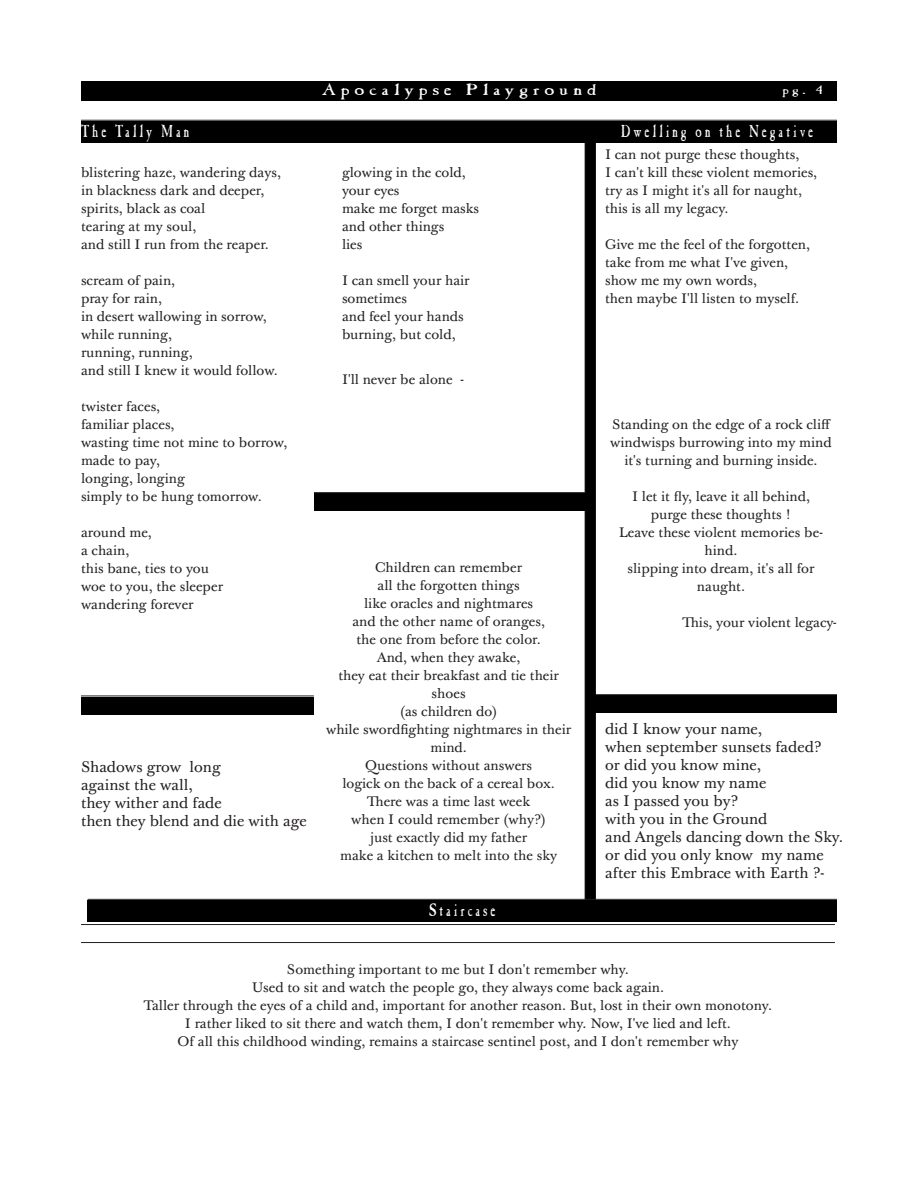
<style>
.page{position:relative;width:918px;height:1188px;background:#fff}
.page>*{position:absolute;margin:0;border:0;box-sizing:border-box;transform-origin:0 0}
.Blackbox{font:18px "Casablanca Antique Plain";letter-spacing:.21em;color:#fff;scale:.75 1}
.t1{font:16.5px "Casablanca Antique Plain";letter-spacing:.21em;color:#fff;scale:1.3 1}
.Paragraph_1{font:15px "Baskerville 10 Pro";color:#231f20}
.Paragraph_2{font:15px "Baskerville 10 Pro";color:#231f20}
.Paragraph_2-2{font:13.5px/18px "Baskerville 10 Pro";color:#231f20;text-align:center}
.t2{font:12px "Casablanca Antique Plain";color:#fff;scale:1.3 1}
</style>
<div class="page">
<div style="left:81px;top:81px;width:756px;height:19px;background:#000"></div>
<div style="left:81px;top:121px;width:756px;height:22px;background:#000"></div>
<hr style="left:81px;top:120px;width:756px;height:1px;background:#231f20">
<div style="left:594px;top:695px;width:243px;height:18px;background:#000"></div>
<hr style="left:594px;top:694px;width:243px;height:1px;background:#231f20">
<div style="left:81px;top:697px;width:233px;height:18px;background:#000"></div>
<hr style="left:81px;top:696px;width:233px;height:1px;background:#231f20">
<div style="left:585px;top:139px;width:11px;height:771px;background:#000;border:1px solid #000"></div>
<hr style="left:81px;top:924px;width:754px;height:1px;background:#231f20">
<hr style="left:81px;top:942px;width:754px;height:1px;background:#231f20">
<div style="left:314px;top:493px;width:272px;height:18px;background:#000"></div>
<hr style="left:314px;top:492px;width:272px;height:1px;background:#231f20">
<div style="left:88px;top:900px;width:749px;height:22px;background:#000"></div>
<hr style="left:88px;top:899px;width:749px;height:1px;background:#231f20">
<p class="t1" style="left:321px;top:80px;width:213px">Apocalypse Playground</p>
<p class="t2" style="left:782px;top:83px;width:32px">pg. 4</p>
<p class="Blackbox" style="left:81px;top:120px;width:146px">The Tally Man</p>
<p class="Blackbox" style="left:621px;top:120px;width:258px">Dwelling on the Negative</p>
<p class="Paragraph_2-2" style="left:605px;top:146px;width:196px">I can not purge these thoughts,</p>
<p class="Paragraph_2-2" style="left:605px;top:164px;width:214px">I can't kill these violent memories,</p>
<p class="Paragraph_2-2" style="left:605px;top:182px;width:198px">try as I might it's all for naught,</p>
<p class="Paragraph_2-2" style="left:605px;top:200px;width:125px">this is all my legacy.</p>
<p class="Paragraph_2-2" style="left:605px;top:236px;width:206px">Give me the feel of the forgotten,</p>
<p class="Paragraph_2-2" style="left:605px;top:254px;width:184px">take from me what I've given,</p>
<p class="Paragraph_2-2" style="left:605px;top:272px;width:153px">show me my own words,</p>
<p class="Paragraph_2-2" style="left:605px;top:290px;width:196px">then maybe I'll listen to myself.</p>
<p class="Paragraph_2-2" style="left:81px;top:164px;width:201px">blistering haze, wandering days,</p>
<p class="Paragraph_2-2" style="left:81px;top:182px;width:185px">in blackness dark and deeper,</p>
<p class="Paragraph_2-2" style="left:81px;top:200px;width:126px">spirits, black as coal</p>
<p class="Paragraph_2-2" style="left:81px;top:218px;width:117px">tearing at my soul,</p>
<p class="Paragraph_2-2" style="left:81px;top:236px;width:189px">and still I run from the reaper.</p>
<p class="Paragraph_2-2" style="left:81px;top:272px;width:96px">scream of pain,</p>
<p class="Paragraph_2-2" style="left:81px;top:290px;width:82px">pray for rain,</p>
<p class="Paragraph_2-2" style="left:81px;top:308px;width:187px">in desert wallowing in sorrow,</p>
<p class="Paragraph_2-2" style="left:81px;top:326px;width:92px">while running,</p>
<p class="Paragraph_2-2" style="left:81px;top:344px;width:113px">running, running,</p>
<p class="Paragraph_2-2" style="left:81px;top:362px;width:199px">and still I knew it would follow.</p>
<p class="Paragraph_2-2" style="left:81px;top:398px;width:81px">twister faces,</p>
<p class="Paragraph_2-2" style="left:81px;top:416px;width:95px">familiar places,</p>
<p class="Paragraph_2-2" style="left:81px;top:434px;width:208px">wasting time not mine to borrow,</p>
<p class="Paragraph_2-2" style="left:81px;top:452px;width:81px">made to pay,</p>
<p class="Paragraph_2-2" style="left:81px;top:470px;width:105px">longing, longing</p>
<p class="Paragraph_2-2" style="left:81px;top:488px;width:182px">simply to be hung tomorrow.</p>
<p class="Paragraph_2-2" style="left:81px;top:524px;width:72px">around me,</p>
<p class="Paragraph_2-2" style="left:81px;top:542px;width:50px">a chain,</p>
<p class="Paragraph_2-2" style="left:81px;top:560px;width:129px">this bane, ties to you</p>
<p class="Paragraph_2-2" style="left:81px;top:578px;width:144px">woe to you, the sleeper</p>
<p class="Paragraph_2-2" style="left:81px;top:596px;width:114px">wandering forever</p>
<p class="Paragraph_2-2" style="left:342px;top:164px;width:125px">glowing in the cold,</p>
<p class="Paragraph_2-2" style="left:342px;top:182px;width:59px">your eyes</p>
<p class="Paragraph_2-2" style="left:342px;top:200px;width:139px">make me forget masks</p>
<p class="Paragraph_2-2" style="left:342px;top:218px;width:104px">and other things</p>
<p class="Paragraph_2-2" style="left:342px;top:236px;width:22px">lies</p>
<p class="Paragraph_2-2" style="left:342px;top:272px;width:129px">I can smell your hair</p>
<p class="Paragraph_2-2" style="left:342px;top:290px;width:66px">sometimes</p>
<p class="Paragraph_2-2" style="left:342px;top:308px;width:123px">and feel your hands</p>
<p class="Paragraph_2-2" style="left:342px;top:326px;width:115px">burning, but cold,</p>
<p class="Paragraph_2-2" style="left:342px;top:371px;width:124px">I'll never be alone -</p>
<p class="Paragraph_2-2" style="left:612px;top:416px;width:220px">Standing on the edge of a rock cliff</p>
<p class="Paragraph_2-2" style="left:610px;top:434px;width:223px">windwisps burrowing into my mind</p>
<p class="Paragraph_2-2" style="left:624px;top:452px;width:195px">it's turning and burning inside.</p>
<p class="Paragraph_2-2" style="left:632px;top:488px;width:179px">I let it fly, leave it all behind,</p>
<p class="Paragraph_2-2" style="left:651px;top:506px;width:142px">purge these thoughts !</p>
<p class="Paragraph_2-2" style="left:619px;top:524px;width:206px">Leave these violent memories be&shy;hind.</p>
<p class="Paragraph_2-2" style="left:628px;top:560px;width:189px">slipping into dream, it's all for naught.</p>
<p class="Paragraph_2-2" style="left:682px;top:614px;width:156px">This, your violent legacy-</p>
<p class="Paragraph_2-2" style="left:375px;top:559px;width:148px">Children can remember</p>
<p class="Paragraph_2-2" style="left:378px;top:577px;width:144px">all the forgotten things</p>
<p class="Paragraph_2-2" style="left:364px;top:595px;width:171px">like oracles and nightmares</p>
<p class="Paragraph_2-2" style="left:352px;top:613px;width:194px">and the other name of oranges,</p>
<p class="Paragraph_2-2" style="left:357px;top:631px;width:186px">the one from before the color.</p>
<p class="Paragraph_2-2" style="left:377px;top:649px;width:145px">And, when they awake,</p>
<p class="Paragraph_2-2" style="left:338px;top:667px;width:222px">they eat their breakfast and tie their shoes</p>
<p class="Paragraph_2-2" style="left:400px;top:703px;width:99px">(as children do)</p>
<p class="Paragraph_2-2" style="left:326px;top:721px;width:247px">while swordfighting nightmares in their mind.</p>
<p class="Paragraph_2-2" style="left:365px;top:757px;width:169px">Questions without answers</p>
<p class="Paragraph_2-2" style="left:342px;top:775px;width:214px">logick on the back of a cereal box.</p>
<p class="Paragraph_2-2" style="left:367px;top:793px;width:165px">There was a time last week</p>
<p class="Paragraph_2-2" style="left:351px;top:811px;width:196px">when I could remember (why?)</p>
<p class="Paragraph_2-2" style="left:370px;top:829px;width:159px">just exactly did my father</p>
<p class="Paragraph_2-2" style="left:340px;top:847px;width:219px">make a kitchen to melt into the sky</p>
<p class="Paragraph_2" style="left:605px;top:720px;width:159px">did I know your name,</p>
<p class="Paragraph_1" style="left:605px;top:738px;width:218px">when september sunsets faded?</p>
<p class="Paragraph_1" style="left:605px;top:756px;width:158px">or did you know mine,</p>
<p class="Paragraph_1" style="left:605px;top:774px;width:163px">did you know my name</p>
<p class="Paragraph_1" style="left:605px;top:792px;width:134px">as I passed you by?</p>
<p class="Paragraph_1" style="left:605px;top:810px;width:164px">with you in the Ground</p>
<p class="Paragraph_1" style="left:605px;top:828px;width:240px">and Angels dancing down the Sky.</p>
<p class="Paragraph_1" style="left:605px;top:846px;width:220px">or did you only know my name</p>
<p class="Paragraph_1" style="left:605px;top:864px;width:221px">after this Embrace with Earth ?-</p>
<p class="Paragraph_2" style="left:81px;top:757px;width:141px">Shadows grow long</p>
<p class="Paragraph_1" style="left:81px;top:775px;width:113px">against the wall,</p>
<p class="Paragraph_1" style="left:81px;top:793px;width:142px">they wither and fade</p>
<p class="Paragraph_1" style="left:81px;top:811px;width:227px">then they blend and die with age</p>
<p class="Blackbox" style="left:429px;top:899px;width:90px">Staircase</p>
<p class="Paragraph_2-2" style="left:287px;top:961px;width:344px">Something important to me but I don't remember why.</p>
<p class="Paragraph_2-2" style="left:252px;top:979px;width:414px">Used to sit and watch the people go, they always come back again.</p>
<p class="Paragraph_2-2" style="left:144px;top:997px;width:630px">Taller through the eyes of a child and, important for another reason. But, lost in their own monotony.</p>
<p class="Paragraph_2-2" style="left:185px;top:1015px;width:548px">I rather liked to sit there and watch them, I don't remember why. Now, I've lied and left.</p>
<p class="Paragraph_2-2" style="left:177px;top:1033px;width:563px">Of all this childhood winding, remains a staircase sentinel post, and I don't remember why</p>
</div>
